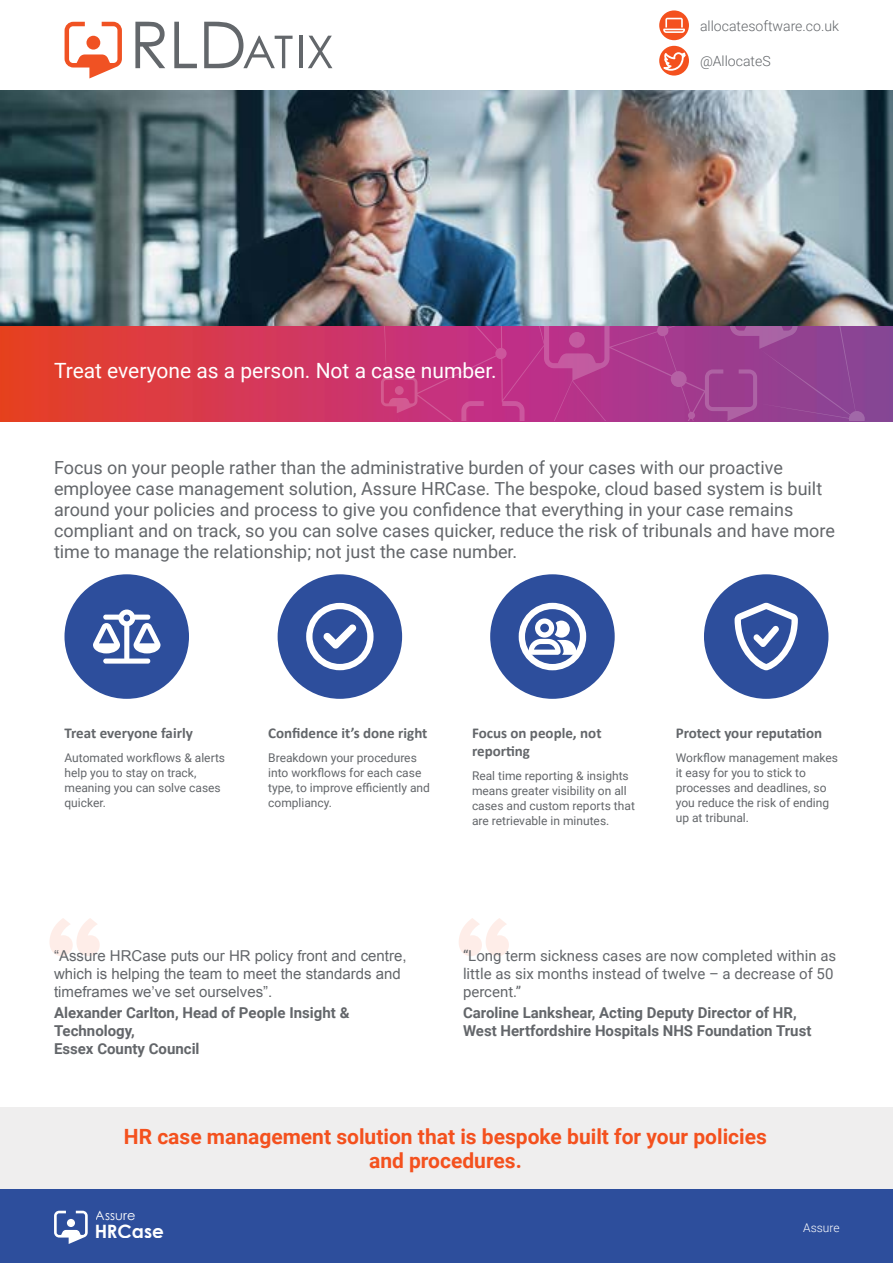
<style>
.page{position:relative;width:893px;height:1263px;background:#fff}
.page>*{position:absolute;margin:0;border:0;box-sizing:border-box;transform-origin:0 0}
.t1{font:120px "Proxima Nova Extrabld";color:#fddcd2}
.t2{font:700 21px/24px "Roboto";color:#f4511e;text-align:center}
.t3{font:21px "Roboto";color:#fff}
.t4{font:700 18.45px "Century Gothic";color:#fff}
.t5{font:18px/21px "Roboto";color:#63666a}
.t6{font:700 15px/18px "Roboto";color:#63666a}
.t7{font:15px/18px "Arial";color:#63666a}
.t8{font:15px/18px "Roboto";color:#63666a}
.t9{font:700 15px/18px "Calibri";color:#63666a}
.t10{font:300 14.1px "Roboto";color:#63666a}
.t11{font:12.9px "Century Gothic";color:#fff}
.t12{font:12px/15px "Roboto";color:#63666a}
.t13{font:300 12px "Roboto";color:#fff}
</style>
<div class="page">
<div style="left:0;top:1189px;width:893px;height:74px;background:#2d4e9c"></div>
<svg style="left:659px;top:10px;width:30px;height:30px"></svg>
<svg style="left:663px;top:18px;width:22px;height:15px"></svg>
<div style="left:659px;top:46px;width:30px;height:30px;background:#f4511e;border-radius:50%"></div>
<svg style="left:663px;top:52px;width:23px;height:19px"></svg>
<svg style="left:65px;top:22px;width:57px;height:56px"></svg>
<div style="left:86px;top:36px;width:14px;height:14px;background:#f05223;border-radius:50%"></div>
<svg style="left:135px;top:22px;width:30px;height:46px"></svg>
<svg style="left:174px;top:22px;width:23px;height:46px"></svg>
<svg style="left:204px;top:22px;width:89px;height:46px"></svg>
<hr style="left:299px;top:36px;width:3px;height:32px;background:#63676b">
<svg style="left:308px;top:36px;width:24px;height:32px"></svg>
<img style="left:0;top:325px;width:893px;height:96px">
<svg style="left:377px;top:325px;width:488px;height:96px;background:#ad3c8b"></svg>
<svg style="left:54px;top:1211px;width:34px;height:33px"></svg>
<div style="left:67px;top:1219px;width:8px;height:8px;background:#fff;border-radius:50%"></div>
<div style="left:64px;top:574px;width:125px;height:125px;background:#2d4e9c;border-radius:50%"></div>
<div style="left:278px;top:574px;width:124px;height:125px;background:#2d4e9c;border-radius:50%"></div>
<div style="left:490px;top:574px;width:125px;height:125px;background:#2d4e9c;border-radius:50%"></div>
<div style="left:704px;top:574px;width:124px;height:125px;background:#2d4e9c;border-radius:50%"></div>
<img style="left:0;top:90px;width:893px;height:235px">
<div style="left:0;top:1107px;width:893px;height:81px;background:#efeeee"></div>
<svg style="left:93px;top:609px;width:67px;height:55px"></svg>
<svg style="left:306px;top:603px;width:68px;height:67px"></svg>
<svg style="left:519px;top:603px;width:67px;height:67px"></svg>
<svg style="left:735px;top:603px;width:63px;height:67px"></svg>
<h2 class="t3" style="left:54px;top:356px;width:444px">Treat everyone as a person. Not a case number.</h2>
<p class="t10" style="left:700px;top:16px;width:141px">allocatesoftware.co.uk</p>
<p class="t10" style="left:700px;top:51px;width:72px">@AllocateS</p>
<p class="t5" style="left:54px;top:457px;width:782px">Focus on your people rather than the administrative burden of your cases with our proactive employee case management solution, Assure HRCase. The bespoke, cloud based system is built around your policies and process to give you confidence that everything in your case remains compliant and on track, so you can solve cases quicker, reduce the risk of tribunals and have more time to manage the relationship; not just the case number.</p>
<p class="t9" style="left:64px;top:724px;width:130px">Treat everyone fairly</p>
<p class="t12" style="left:64px;top:750px;width:162px">Automated workflows &amp; alerts help you to stay on track, meaning you can solve cases quicker.</p>
<p class="t9" style="left:268px;top:724px;width:161px">Confidence it’s done right</p>
<p class="t12" style="left:268px;top:750px;width:163px">Breakdown your procedures into workflows for each case type, to improve efficiently and compliancy.</p>
<p class="t9" style="left:472px;top:724px;width:131px">Focus on people, not reporting</p>
<p class="t12" style="left:472px;top:768px;width:164px">Real time reporting &amp; insights means greater visibility on all cases and custom reports that are retrievable in minutes.</p>
<p class="t9" style="left:676px;top:724px;width:148px">Protect your reputation</p>
<p class="t12" style="left:676px;top:750px;width:164px">Workflow management makes it easy for you to stick to processes and deadlines, so you reduce the risk of ending up at tribunal.</p>
<h1 class="t1" style="left:45px;top:870px;width:61px">“</h1>
<p class="t7" style="left:54px;top:947px;width:354px">“Assure HRCase puts our HR policy front and centre, which is helping the team to meet the standards and timeframes we’ve set ourselves”.</p>
<p class="t6" style="left:54px;top:1003px;width:297px">Alexander Carlton, Head of People Insight &amp;<br>Technology,<br>Essex County Council</p>
<h1 class="t1" style="left:455px;top:870px;width:61px">“</h1>
<p class="t8" style="left:463px;top:946px;width:375px">“Long term sickness cases are now completed within as little as six months instead of twelve – a decrease of 50 percent.”</p>
<p class="t6" style="left:463px;top:1003px;width:350px">Caroline Lankshear, Acting Deputy Director of HR,<br>West Hertfordshire Hospitals NHS Foundation Trust</p>
<h2 class="t2" style="left:124px;top:1123px;width:644px">HR case management solution that is bespoke built for your policies and procedures.</h2>
<p class="t11" style="left:96px;top:1206px;width:41px">Assure</p>
<h3 class="t4" style="left:94px;top:1217px;width:71px">HRCase</h3>
<p class="t13" style="left:803px;top:1219px;width:38px">Assure</p>
</div>
